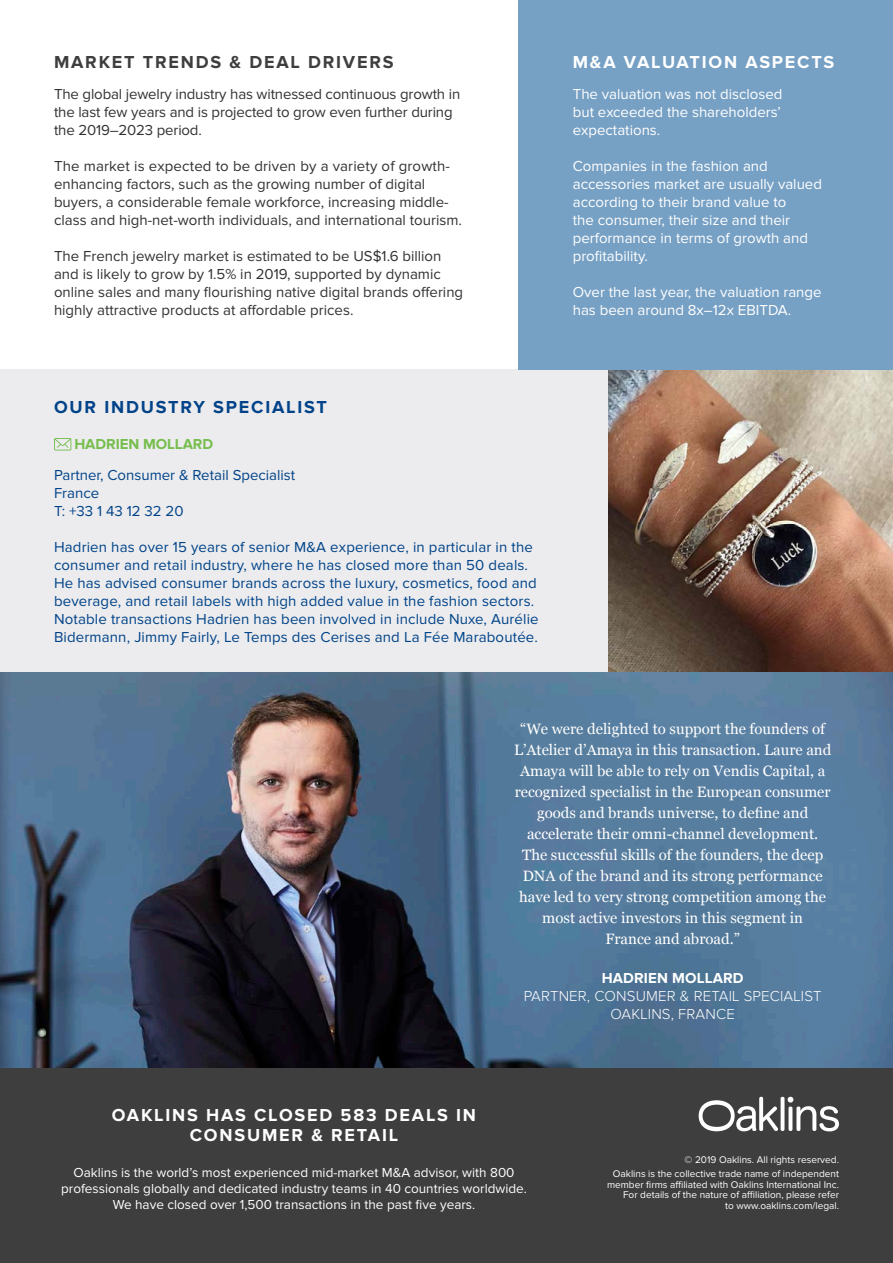
<style>
.page{position:relative;width:893px;height:1263px;background:#fff}
.page>*{position:absolute;margin:0;border:0;box-sizing:border-box;transform-origin:0 0}
.t1{font:700 18px/19.5px "Proxima Nova";letter-spacing:.1em;color:#fff;text-align:center}
.t2{font:700 18px "Proxima Nova";letter-spacing:.1em;color:#3e3e3f}
.t3{font:700 18px "Proxima Nova";letter-spacing:.1em;color:#004389}
.t4{font:15px/18px "Proxima Nova";color:#333231}
.t5{font:15px/18px "Proxima Nova";letter-spacing:.01em;color:#004389}
.t6{font:15px/21px "Georgia";color:#fff;text-align:center}
.t7{font:15px/18px "Proxima Nova";color:#fff}
.t8{font:300 15px "Proxima Nova";letter-spacing:.01em;color:#fff}
.t9{font:700 15px "Proxima Nova";letter-spacing:-.005em;color:#77be4e}
.t10{font:700 15px "Proxima Nova";letter-spacing:.01em;color:#fff}
.t11{font:13.5px/16.2px "Proxima Nova";color:#fff;text-align:center}
.t12{font:10.05px "Proxima Nova";color:#fff}
</style>
<div class="page">
<div style="left:0;top:369px;width:893px;height:310px;background:#ececee"></div>
<img style="left:608px;top:369px;width:285px;height:304px">
<img style="left:0;top:673px;width:893px;height:395px">
<svg style="left:54px;top:438px;width:17px;height:12px"></svg>
<div style="left:519px;top:0;width:374px;height:369px;background:#76a0c4"></div>
<div style="left:0;top:1068px;width:893px;height:195px;background:#3e3e3f"></div>
<svg style="left:699px;top:1097px;width:140px;height:34px"></svg>
<p class="t2" style="left:54px;top:52px;width:341px">MARKET TRENDS &amp; DEAL DRIVERS</p>
<p class="t4" style="left:54px;top:85px;width:408px">The global jewelry industry has witnessed continuous growth in the last few years and is projected to grow even further during the 2019–2023 period.</p>
<p class="t4" style="left:54px;top:157px;width:409px">The market is expected to be driven by a variety of growth&shy;enhancing factors, such as the growing number of digital buyers, a considerable female workforce, increasing middle&shy;class and high-net-worth individuals, and international tourism.</p>
<p class="t4" style="left:54px;top:247px;width:411px">The French jewelry market is estimated to be US$1.6 billion and is likely to grow by 1.5% in 2019, supported by dynamic online sales and many flourishing native digital brands offering highly attractive products at affordable prices.</p>
<p class="t3" style="left:54px;top:396px;width:274px">OUR INDUSTRY SPECIALIST</p>
<p class="t9" style="left:74px;top:435px;width:140px">HADRIEN MOLLARD</p>
<p class="t5" style="left:54px;top:466px;width:243px">Partner, Consumer &amp; Retail Specialist</p>
<p class="t5" style="left:54px;top:484px;width:47px">France</p>
<p class="t5" style="left:54px;top:502px;width:131px">T: +33 1 43 12 32 20</p>
<p class="t5" style="left:54px;top:538px;width:486px">Hadrien has over 15 years of senior M&amp;A experience, in particular in the consumer and retail industry, where he has closed more than 50 deals.<br>He has advised consumer brands across the luxury, cosmetics, food and beverage, and retail labels with high added value in the fashion sectors.<br>Notable transactions Hadrien has been involved in include Nuxe, Aurélie Bidermann, Jimmy Fairly, Le Temps des Cerises and La Fée Maraboutée.</p>
<p class="t1" style="left:573px;top:53px;width:263px">M&amp;A VALUATION ASPECTS</p>
<p class="t7" style="left:573px;top:85px;width:211px;text-align:justify">The valuation was not disclosed but exceeded the shareholders’ expectations.</p>
<p class="t7" style="left:573px;top:157px;width:251px">Companies in the fashion and accessories market are usually valued according to their brand value to<br>the consumer, their size and their performance in terms of growth and profitability.</p>
<p class="t7" style="left:573px;top:283px;width:250px">Over the last year, the valuation range has been around 8x–12x EBITDA.</p>
<p class="t6" style="left:514px;top:717px;width:319px">“We were delighted to support the founders of L’Atelier d’Amaya in this transaction. Laure and Amaya will be able to rely on Vendis Capital, a recognized specialist in the European consumer goods and brands universe, to define and accelerate their omni-channel development.<br>The successful skills of the founders, the deep DNA of the brand and its strong performance have led to very strong competition among the most active investors in this segment in<br>France and abroad.”</p>
<p class="t10" style="left:602px;top:969px;width:144px">HADRIEN MOLLARD</p>
<p class="t8" style="left:524px;top:989px;width:299px">PARTNER, CONSUMER &amp; RETAIL SPECIALIST</p>
<p class="t8" style="left:611px;top:1007px;width:126px">OAKLINS, FRANCE</p>
<p class="t1" style="left:112px;top:1106px;width:366px">OAKLINS HAS CLOSED 583 DEALS IN<br>CONSUMER &amp; RETAIL</p>
<p class="t11" style="left:61px;top:1164px;width:467px">Oaklins is the world’s most experienced mid-market M&amp;A advisor, with 800 professionals globally and dedicated industry teams in 40 countries worldwide.<br>We have closed over 1,500 transactions in the past five years.</p>
<p class="t12" style="left:685px;top:1153px;width:156px">© 2019 Oaklins. All rights reserved.</p>
<p class="t12" style="left:613px;top:1168px;width:228px">Oaklins is the collective trade name of independent</p>
<p class="t12" style="left:607px;top:1179px;width:233px">member firms affiliated with Oaklins International Inc.</p>
<p class="t12" style="left:623px;top:1189px;width:217px">For details of the nature of affiliation, please refer</p>
<p class="t12" style="left:725px;top:1200px;width:115px">to www.oaklins.com/legal.</p>
</div>
